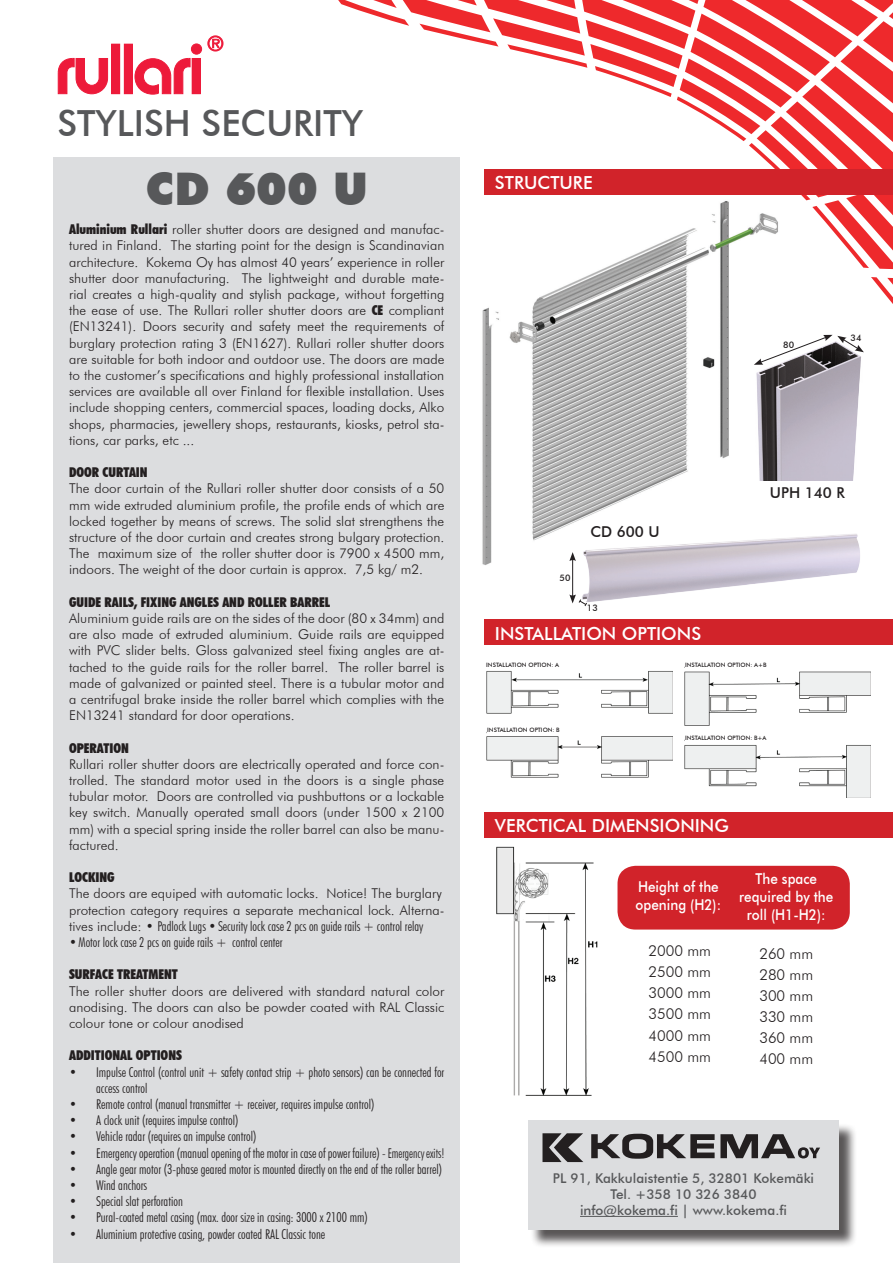
<style>
.page{position:relative;width:893px;height:1263px;background:#fff}
.page>*{position:absolute;margin:0;border:0;box-sizing:border-box;transform-origin:0 0}
.t1{font:900 45px "Futura BT";color:#57585a}
.t2{font:500 36px "Futura BT";color:#57585a}
.t3{font:500 18px "Futura BT";color:#fff}
.t4{font:300 15px/21px "Futura BT";color:#231f20;text-align:justify}
.t5{font:500 15px/18px "Futura BT";color:#fff;text-align:center;scale:.9 1}
.t6{font:500 15px "Futura BT";color:#231f20}
.t7{font:300 13.5px/16.2px "Futura BT";color:#231f20;text-align:justify}
.t8{font:300 condensed 13.5px/16.2px "Futura BT";color:#231f20}
.t9{font:900 condensed 13.5px "Futura BT";color:#231f20}
.t10{font:500 13.5px/16.2px "Futura BT";color:#57585a;text-align:center}
.t11{font:500 9px "Futura BT";color:#231f20}
.t12{font:500 6px "Futura BT";color:#231f20}
.s1{font-weight:900;font-stretch:condensed}
.s2{font-stretch:condensed}
</style>
<div class="page">
<img style="left:482px;top:201px;width:296px;height:368px">
<hr style="left:572px;top:559px;width:1px;height:38px;background:#231f20">
<svg style="left:569px;top:552px;width:7px;height:9px"></svg>
<img style="left:752px;top:338px;width:109px;height:143px">
<svg style="left:754px;top:335px;width:110px;height:30px"></svg>
<img style="left:576px;top:526px;width:284px;height:76px">
<svg style="left:569px;top:594px;width:19px;height:13px"></svg>
<svg style="left:338px;top:0;width:555px;height:169px"></svg>
<svg style="left:58px;top:58px;width:50px;height:36px"></svg>
<div style="left:112px;top:44px;width:8px;height:50px;background:#ed1a3a"></div>
<div style="left:111px;top:44px;width:9px;height:50px;border:1px solid #ed1a3a"></div>
<div style="left:124px;top:44px;width:8px;height:50px;background:#ed1a3a"></div>
<div style="left:124px;top:44px;width:9px;height:50px;border:1px solid #ed1a3a"></div>
<svg style="left:135px;top:58px;width:55px;height:36px"></svg>
<div style="left:162px;top:76px;width:9px;height:18px;border:1px solid #ed1a3a"></div>
<div style="left:192px;top:58px;width:8px;height:36px;background:#ed1a3a"></div>
<div style="left:191px;top:44px;width:11px;height:10px;background:#ed1a3a;border:1px solid #ed1a3a;border-radius:50%"></div>
<svg style="left:208px;top:36px;width:15px;height:15px"></svg>
<div style="left:530px;top:1123px;width:328px;height:125px;background:#231f20;opacity:.75"></div>
<div style="left:528px;top:1120px;width:311px;height:109px;background:#dcdddf"></div>
<svg style="left:542px;top:1133px;width:41px;height:29px"></svg>
<svg style="left:591px;top:1134px;width:229px;height:25px"></svg>
<hr style="left:580px;top:1216px;width:98px;height:1px;background:#57585a">
<div style="left:54px;top:157px;width:406px;height:1106px;background:#dcdddf"></div>
<div style="left:484px;top:811px;width:409px;height:26px;background:#d1232a"></div>
<img style="left:487px;top:671px;width:186px;height:107px">
<img style="left:497px;top:846px;width:101px;height:250px">
<div style="left:484px;top:169px;width:409px;height:26px;background:#d1232a"></div>
<div style="left:484px;top:619px;width:409px;height:26px;background:#d1232a"></div>
<img style="left:685px;top:671px;width:186px;height:126px">
<div style="left:487px;top:727px;width:88px;height:7px;background:#fff"></div>
<div style="left:685px;top:736px;width:88px;height:6px;background:#fff"></div>
<div style="left:617px;top:866px;width:233px;height:63px;background:#d1232a;border-radius:18px"></div>
<h2 class="t2" style="left:57px;top:102px;width:307px">STYLISH SECURITY</h2>
<h1 class="t1" style="left:146px;top:162px;width:224px">CD 600 U</h1>
<p class="t7" style="left:69px;top:221px;width:377px"><span class="s1">Aluminium Rullari</span> roller shutter doors are designed and manufac&shy;tured in Finland. The starting point for the design is Scandinavian architecture. Kokema Oy has almost 40 years’ experience in roller shutter door manufacturing. The lightweight and durable mate&shy;rial creates a high-quality and stylish package, without forgetting the ease of use. The Rullari roller shutter doors are <span class="s1">CE</span> compliant (EN13241). Doors security and safety meet the requirements of burglary protection rating 3 (EN1627). Rullari roller shutter doors are suitable for both indoor and outdoor use. The doors are made to the customer’s specifications and highly professional installation services are available all over Finland for flexible installation. Uses include shopping centers, commercial spaces, loading docks, Alko shops, pharmacies, jewellery shops, restaurants, kiosks, petrol sta&shy;tions, car parks, etc ...</p>
<p class="t9" style="left:69px;top:464px;width:80px">DOOR CURTAIN</p>
<p class="t7" style="left:69px;top:480px;width:377px">The door curtain of the Rullari roller shutter door consists of a 50 mm wide extruded aluminium profile, the profile ends of which are locked together by means of screws. The solid slat strengthens the structure of the door curtain and creates strong bulgary protection.<br>The maximum size of the roller shutter door is 7900 x 4500 mm, indoors. The weight of the door curtain is approx. 7,5 kg/ m2.</p>
<p class="t9" style="left:69px;top:594px;width:263px">GUIDE RAILS, FIXING ANGLES AND ROLLER BARREL</p>
<p class="t7" style="left:69px;top:610px;width:377px">Aluminium guide rails are on the sides of the door (80 x 34mm) and are also made of extruded aluminium. Guide rails are equipped with PVC slider belts. Gloss galvanized steel fixing angles are at&shy;tached to the guide rails for the roller barrel. The roller barrel is made of galvanized or painted steel. There is a tubular motor and a centrifugal brake inside the roller barrel which complies with the EN13241 standard for door operations.</p>
<p class="t9" style="left:69px;top:740px;width:61px">OPERATION</p>
<p class="t7" style="left:69px;top:756px;width:377px">Rullari roller shutter doors are electrically operated and force con&shy;trolled. The standard motor used in the doors is a single phase tubular motor. Doors are controlled via pushbuttons or a lockable key switch. Manually operated small doors (under 1500 x 2100 mm) with a special spring inside the roller barrel can also be manu&shy;factured.</p>
<p class="t9" style="left:69px;top:869px;width:47px">LOCKING</p>
<p class="t7" style="left:69px;top:885px;width:377px;text-align:left">The doors are equiped with automatic locks. Notice! The burglary protection category requires a separate mechanical lock. Alterna&shy;tives include: <span class="s2">• Padlock Lugs •Security lock case 2 pcs on guide rails + control relay</span></p>
<p class="t8" style="left:69px;top:934px;width:215px">•Motor lock case 2 pcs on guide rails + control center</p>
<p class="t9" style="left:69px;top:966px;width:110px">SURFACE TREATMENT</p>
<p class="t7" style="left:69px;top:983px;width:377px">The roller shutter doors are delivered with standard natural color anodising. The doors can also be powder coated with RAL Classic colour tone or colour anodised</p>
<p class="t9" style="left:69px;top:1047px;width:114px">ADDITIONAL OPTIONS</p>
<p class="t8" style="left:96px;top:1064px;width:350px;text-indent:-27px">• Impulse Control (control unit + safety contact strip + photo sensors) can be connected for access control</p>
<p class="t8" style="left:69px;top:1096px;width:307px">• Remote control (manual transmitter + receiver, requires impulse control)</p>
<p class="t8" style="left:69px;top:1112px;width:171px">• A clock unit (requires impulse control)</p>
<p class="t8" style="left:69px;top:1128px;width:189px">• Vehicle radar (requires an impulse control)</p>
<p class="t8" style="left:69px;top:1145px;width:377px">• Emergency operation (manual opening of the motor in case of power failure) -Emergency exits!</p>
<p class="t8" style="left:69px;top:1161px;width:375px">• Angle gear motor (3-phase geared motor is mounted directly on the end of the roller barrel)</p>
<p class="t8" style="left:69px;top:1177px;width:80px">• Wind anchors</p>
<p class="t8" style="left:69px;top:1193px;width:115px">• Special slat perforation</p>
<p class="t8" style="left:69px;top:1209px;width:300px">• Pural-coated metal casing (max. door size in casing: 3000 x 2100 mm)</p>
<p class="t8" style="left:69px;top:1226px;width:258px">• Aluminium protective casing, powder coated RAL Classic tone</p>
<h3 class="t3" style="left:495px;top:172px;width:99px">STRUCTURE</h3>
<p class="t11" style="left:560px;top:572px;width:12px">50</p>
<p class="t6" style="left:590px;top:523px;width:71px">CD 600 U</p>
<p class="t11" style="left:587px;top:603px;width:12px">13</p>
<p class="t11" style="left:783px;top:339px;width:12px">80</p>
<p class="t11" style="left:851px;top:332px;width:12px">34</p>
<p class="t6" style="left:770px;top:484px;width:77px">UPH 140 R</p>
<h3 class="t3" style="left:495px;top:623px;width:208px">INSTALLATION OPTIONS</h3>
<p class="t12" style="left:486px;top:661px;width:75px">INSTALLATION OPTION: A</p>
<p class="t12" style="left:685px;top:661px;width:83px">INSTALLATION OPTION: A+B</p>
<p class="t12" style="left:487px;top:726px;width:74px">INSTALLATION OPTION: B</p>
<p class="t12" style="left:685px;top:734px;width:83px">INSTALLATION OPTION: B+A</p>
<h3 class="t3" style="left:495px;top:815px;width:235px">VERCTICAL DIMENSIONING</h3>
<p class="t5" style="left:636px;top:878px;width:97px;text-align:left">Height of the opening (H2):</p>
<p class="t4" style="left:648px;top:940px;width:64px">2000 mm 2500 mm 3000 mm 3500 mm 4000 mm 4500 mm</p>
<p class="t5" style="left:739px;top:870px;width:106px">The space required by the roll (H1-H2):</p>
<p class="t4" style="left:759px;top:943px;width:55px">260 mm 280 mm 300 mm 330 mm 360 mm 400 mm</p>
<p class="t10" style="left:553px;top:1169px;width:263px">PL 91, Kakkulaistentie 5, 32801 Kokemäki<br>Tel. +358 10 326 3840<br>info@kokema.fi | www.kokema.fi</p>
</div>
